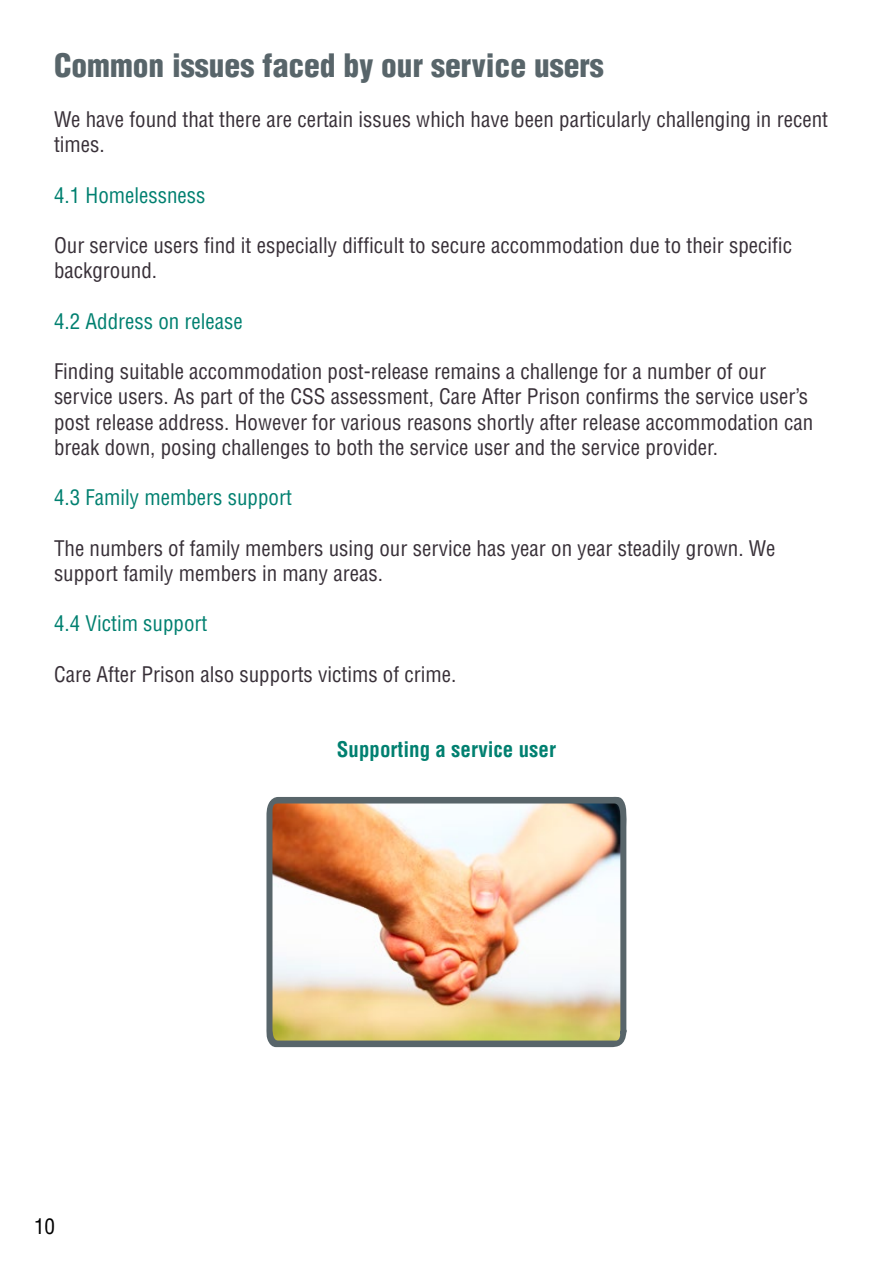
<style>
.page{position:relative;width:893px;height:1263px;background:#fff}
.page>*{position:absolute;margin:0;border:0;box-sizing:border-box;transform-origin:0 0}
.t1{font:900 condensed 31.5px "Helvetica LT Std";color:#58656a}
.t2{font:condensed 21px/25.2px "Helvetica LT Std";color:#383038}
.t3{font:condensed 21px "Helvetica LT Std";color:#008070}
.t4{font:700 condensed 21px "Helvetica LT Std";color:#008070}
.t5{font:condensed 21px "Helvetica LT Std";color:#000}
</style>
<div class="page">
<img style="left:266px;top:796px;width:361px;height:251px">
<h1 class="t1" style="left:54px;top:45px;width:551px">Common issues faced by our service users</h1>
<p class="t2" style="left:54px;top:107px;width:775px">We have found that there are certain issues which have been particularly challenging in recent times.</p>
<p class="t3" style="left:54px;top:182px;width:153px">4.1 Homelessness</p>
<p class="t2" style="left:54px;top:233px;width:739px">Our service users find it especially difficult to secure accommodation due to their specific background.</p>
<p class="t3" style="left:54px;top:308px;width:190px">4.2 Address on release</p>
<p class="t2" style="left:54px;top:359px;width:761px">Finding suitable accommodation post-release remains a challenge for a number of our service users. As part of the CSS assessment, Care After Prison confirms the service user’s post release address. However for various reasons shortly after release accommodation can break down, posing challenges to both the service user and the service provider.</p>
<p class="t3" style="left:54px;top:484px;width:239px">4.3 Family members support</p>
<p class="t2" style="left:54px;top:535px;width:723px">The numbers of family members using our service has year on year steadily grown. We support family members in many areas.</p>
<p class="t3" style="left:54px;top:610px;width:155px">4.4 Victim support</p>
<p class="t2" style="left:54px;top:661px;width:404px">Care After Prison also supports victims of crime.</p>
<p class="t5" style="left:34px;top:1213px;width:22px">10</p>
<p class="t4" style="left:337px;top:736px;width:221px">Supporting a service user</p>
</div>
